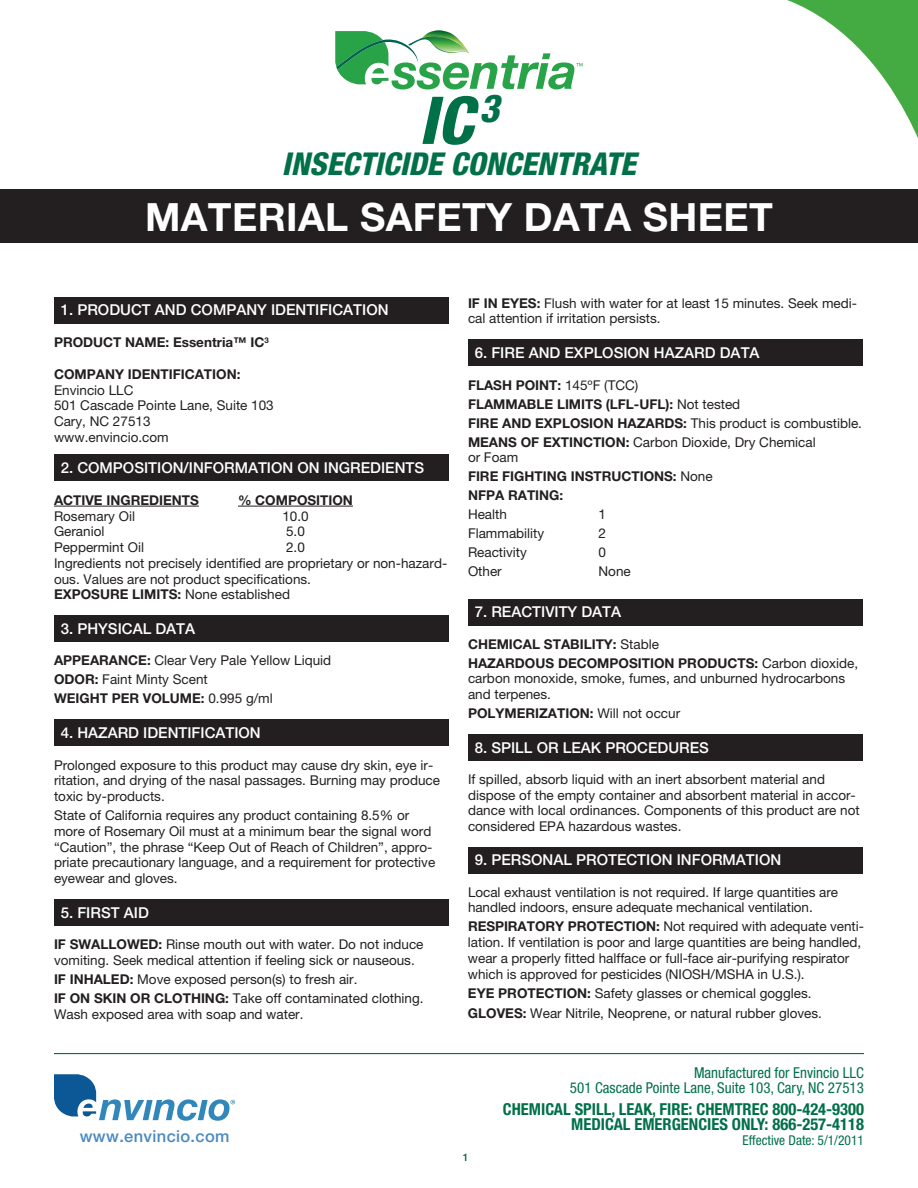
<style>
.page{position:relative;width:918px;height:1188px;background:#fff}
.page>*{position:absolute;margin:0;border:0;box-sizing:border-box;transform-origin:0 0}
.t1{font:italic 800 condensed 66px "Helvetica Neue";color:#007049}
.t2{font:700 39px "Helvetica Neue";letter-spacing:.01em;color:#fff}
.t3{font:italic 800 condensed 31.5px "Helvetica Neue";color:#007049}
.t4{font:700 condensed 16.5px "Helvetica Neue";color:#007049}
.t5{font:500 16.5px "Helvetica Neue";letter-spacing:.02em;color:#4a8abe}
.t6{font:500 15px "Helvetica Neue";color:#fff}
.t7{font:condensed 15px "Helvetica Neue";color:#007049}
.t8{font:13.5px/15.8px "Helvetica Neue";color:#231f20}
.t9{font:700 13.5px "Helvetica Neue";color:#231f20}
.t10{font:condensed 13.5px "Helvetica Neue";color:#007049}
.t11{font:500 10.5px "Helvetica Neue";color:#007049}
.s1{font-weight:400}
.s2{font-weight:700}
</style>
<div class="page">
<svg style="left:54px;top:1074px;width:181px;height:47px"></svg>
<hr style="left:54px;top:1053px;width:810px;height:1px;background:#007049">
<svg style="left:787px;top:0;width:131px;height:138px"></svg>
<div style="left:0;top:189px;width:918px;height:54px;background:#231f20"></div>
<svg style="left:335px;top:30px;width:248px;height:60px"></svg>
<hr style="left:54px;top:506px;width:145px;height:1px;background:#231f20">
<hr style="left:238px;top:506px;width:115px;height:1px;background:#231f20">
<div style="left:54px;top:297px;width:394px;height:27px;background:#231f20"></div>
<div style="left:54px;top:454px;width:394px;height:28px;background:#231f20"></div>
<div style="left:54px;top:615px;width:394px;height:27px;background:#231f20"></div>
<div style="left:54px;top:719px;width:394px;height:27px;background:#231f20"></div>
<div style="left:54px;top:899px;width:394px;height:27px;background:#231f20"></div>
<div style="left:468px;top:339px;width:394px;height:27px;background:#231f20"></div>
<div style="left:468px;top:599px;width:394px;height:26px;background:#231f20"></div>
<div style="left:468px;top:734px;width:394px;height:27px;background:#231f20"></div>
<div style="left:468px;top:847px;width:394px;height:26px;background:#231f20"></div>
<p class="t1" style="left:419px;top:80px;width:82px">IC<sup>3</sup></p>
<p class="t3" style="left:282px;top:145px;width:356px">INSECTICIDE CONCENTRATE</p>
<p class="t2" style="left:145px;top:193px;width:629px">MATERIAL SAFETY DATA SHEET</p>
<p class="t6" style="left:61px;top:301px;width:329px">1. PRODUCT AND COMPANY IDENTIFICATION</p>
<p class="t9" style="left:54px;top:334px;width:216px">PRODUCT NAME: Essentria™ IC<sup>3</sup></p>
<p class="t9" style="left:54px;top:366px;width:188px">COMPANY IDENTIFICATION:</p>
<p class="t8" style="left:54px;top:382px;width:81px">Envincio LLC</p>
<p class="t8" style="left:54px;top:397px;width:221px">501 Cascade Pointe Lane, Suite 103</p>
<p class="t8" style="left:54px;top:413px;width:98px">Cary, NC 27513</p>
<p class="t8" style="left:54px;top:429px;width:116px">www.envincio.com</p>
<p class="t6" style="left:61px;top:459px;width:365px">2. COMPOSITION/INFORMATION ON INGREDIENTS</p>
<p class="t9" style="left:54px;top:492px;width:146px">ACTIVE INGREDIENTS</p>
<p class="t9" style="left:238px;top:492px;width:116px">% COMPOSITION</p>
<p class="t8" style="left:54px;top:508px;width:83px">Rosemary Oil</p>
<p class="t8" style="left:282px;top:508px;width:28px">10.0</p>
<p class="t8" style="left:54px;top:523px;width:52px">Geraniol</p>
<p class="t8" style="left:286px;top:523px;width:20px">5.0</p>
<p class="t8" style="left:54px;top:539px;width:92px">Peppermint Oil</p>
<p class="t8" style="left:286px;top:539px;width:20px">2.0</p>
<p class="t8" style="left:54px;top:555px;width:395px">Ingredients not precisely identified are proprietary or non-hazard&shy;ous. Values are not product specifications.</p>
<p class="t9" style="left:54px;top:586px;width:238px">EXPOSURE LIMITS: <span class="s1">None established</span></p>
<p class="t6" style="left:61px;top:619px;width:136px">3. PHYSICAL DATA</p>
<p class="t8" style="left:54px;top:653px;width:279px"><span class="s2">APPEARANCE:</span> Clear Very Pale Yellow Liquid</p>
<p class="t8" style="left:54px;top:672px;width:155px"><span class="s2">ODOR:</span> Faint Minty Scent</p>
<p class="t9" style="left:54px;top:690px;width:220px">WEIGHT PER VOLUME: <span class="s1">0.995 g/ml</span></p>
<p class="t6" style="left:61px;top:724px;width:202px">4. HAZARD IDENTIFICATION</p>
<p class="t8" style="left:54px;top:757px;width:388px">Prolonged exposure to this product may cause dry skin, eye ir&shy;ritation, and drying of the nasal passages. Burning may produce toxic by-products.</p>
<p class="t8" style="left:54px;top:807px;width:383px">State of California requires any product containing 8.5% or more of Rosemary Oil must at a minimum bear the signal word “Caution”, the phrase “Keep Out of Reach of Children”, appro&shy;priate precautionary language, and a requirement for protective eyewear and gloves.</p>
<p class="t6" style="left:61px;top:903px;width:90px">5. FIRST AID</p>
<p class="t8" style="left:54px;top:937px;width:371px"><span class="s2">IF SWALLOWED:</span> Rinse mouth out with water. Do not induce vomiting. Seek medical attention if feeling sick or nauseous.</p>
<p class="t8" style="left:54px;top:971px;width:305px"><span class="s2">IF INHALED:</span> Move exposed person(s) to fresh air.</p>
<p class="t8" style="left:54px;top:990px;width:371px"><span class="s2">IF ON SKIN OR CLOTHING:</span> Take off contaminated clothing.<br>Wash exposed area with soap and water.</p>
<p class="t8" style="left:468px;top:295px;width:391px"><span class="s2">IF IN EYES:</span> Flush with water for at least 15 minutes. Seek medi&shy;cal attention if irritation persists.</p>
<p class="t6" style="left:475px;top:344px;width:286px">6. FIRE AND EXPLOSION HAZARD DATA</p>
<p class="t9" style="left:468px;top:376px;width:172px">FLASH POINT: <span class="s1">145ºF (TCC)</span></p>
<p class="t9" style="left:468px;top:395px;width:274px">FLAMMABLE LIMITS (LFL-UFL): <span class="s1">Not tested</span></p>
<p class="t8" style="left:468px;top:415px;width:396px"><span class="s2">FIRE AND EXPLOSION HAZARDS:</span> This product is combustible.</p>
<p class="t8" style="left:468px;top:434px;width:349px"><span class="s2">MEANS OF EXTINCTION:</span> Carbon Dioxide, Dry Chemical or Foam</p>
<p class="t9" style="left:468px;top:468px;width:246px">FIRE FIGHTING INSTRUCTIONS: <span class="s1">None</span></p>
<p class="t9" style="left:468px;top:487px;width:97px">NFPA RATING:</p>
<p class="t8" style="left:468px;top:506px;width:41px">Health</p>
<p class="t8" style="left:599px;top:506px;width:9px">1</p>
<p class="t8" style="left:468px;top:525px;width:78px">Flammability</p>
<p class="t8" style="left:599px;top:525px;width:9px">2</p>
<p class="t8" style="left:468px;top:544px;width:60px">Reactivity</p>
<p class="t8" style="left:599px;top:544px;width:9px">0</p>
<p class="t8" style="left:468px;top:563px;width:35px">Other</p>
<p class="t8" style="left:599px;top:563px;width:34px">None</p>
<p class="t6" style="left:475px;top:603px;width:148px">7. REACTIVITY DATA</p>
<p class="t9" style="left:468px;top:635px;width:192px">CHEMICAL STABILITY: <span class="s1">Stable</span></p>
<p class="t8" style="left:468px;top:655px;width:392px"><span class="s2">HAZARDOUS DECOMPOSITION PRODUCTS:</span> Carbon dioxide, carbon monoxide, smoke, fumes, and unburned hydrocarbons and terpenes.</p>
<p class="t9" style="left:468px;top:705px;width:214px">POLYMERIZATION: <span class="s1">Will not occur</span></p>
<p class="t6" style="left:475px;top:738px;width:236px">8. SPILL OR LEAK PROCEDURES</p>
<p class="t8" style="left:468px;top:771px;width:393px">If spilled, absorb liquid with an inert absorbent material and dispose of the empty container and absorbent material in accor&shy;dance with local ordinances. Components of this product are not considered EPA hazardous wastes.</p>
<p class="t6" style="left:475px;top:851px;width:308px">9. PERSONAL PROTECTION INFORMATION</p>
<p class="t8" style="left:468px;top:884px;width:372px">Local exhaust ventilation is not required. If large quantities are handled indoors, ensure adequate mechanical ventilation.</p>
<p class="t8" style="left:468px;top:919px;width:398px"><span class="s2">RESPIRATORY PROTECTION:</span> Not required with adequate venti&shy;lation. If ventilation is poor and large quantities are being handled, wear a properly fitted halfface or full-face air-purifying respirator which is approved for pesticides (NIOSH/MSHA in U.S.).</p>
<p class="t8" style="left:468px;top:986px;width:345px"><span class="s2">EYE PROTECTION:</span> Safety glasses or chemical goggles.</p>
<p class="t8" style="left:468px;top:1005px;width:356px"><span class="s2">GLOVES:</span> Wear Nitrile, Neoprene, or natural rubber gloves.</p>
<p class="t5" style="left:80px;top:1126px;width:151px">www.envincio.com</p>
<p class="t11" style="left:463px;top:1151px;width:7px">1</p>
<p class="t7" style="left:694px;top:1064px;width:171px">Manufactured for Envincio LLC</p>
<p class="t7" style="left:570px;top:1079px;width:296px">501 Cascade Pointe Lane, Suite 103, Cary, NC 27513</p>
<p class="t4" style="left:503px;top:1099px;width:363px">CHEMICAL SPILL, LEAK, FIRE: CHEMTREC 800-424-9300</p>
<p class="t4" style="left:571px;top:1114px;width:294px">MEDICAL EMERGENCIES ONLY: 866-257-4118</p>
<p class="t10" style="left:743px;top:1132px;width:123px">Effective Date: 5/1/2011</p>
</div>
